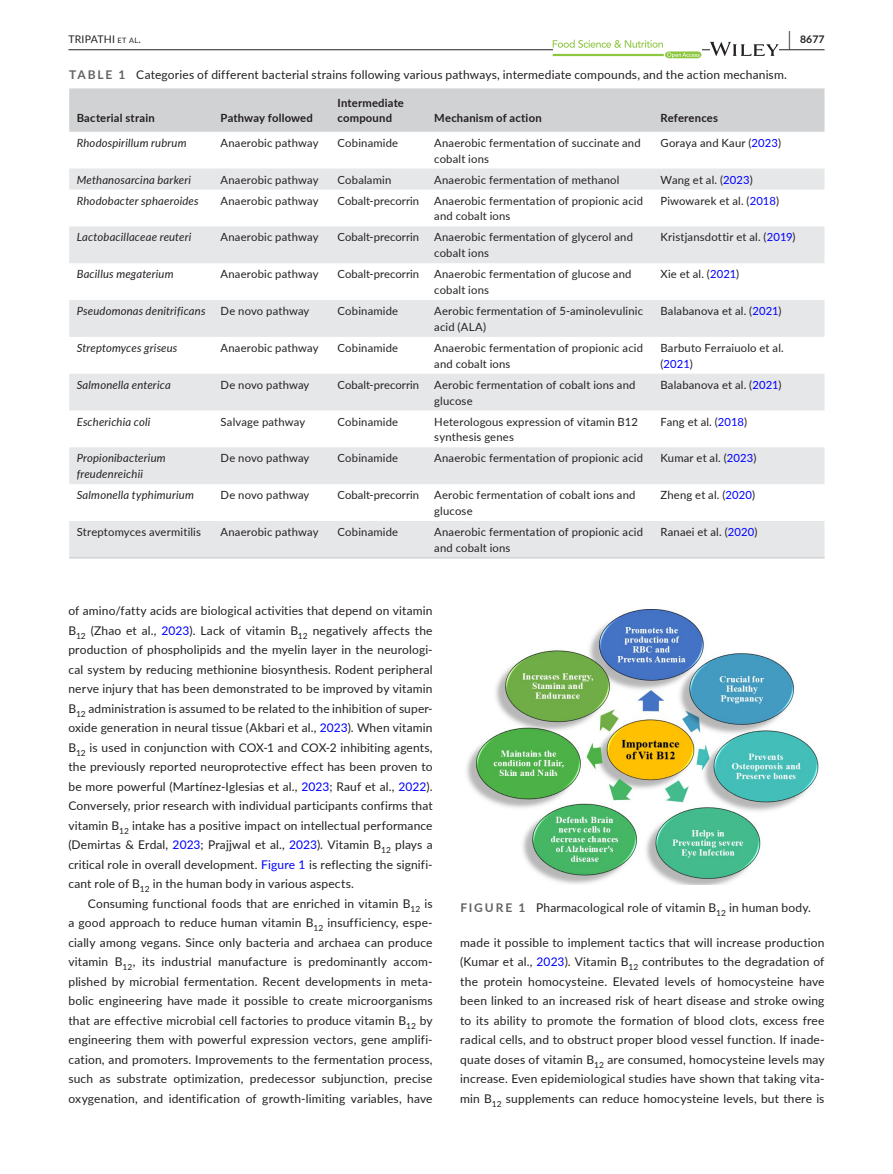
<style>
.page{position:relative;width:893px;height:1174px;background:#fff}
.page>*{position:absolute;margin:0;border:0;box-sizing:border-box;transform-origin:0 0}
.t1{font:12px/19.5px "Lato";letter-spacing:.015em;color:#231f20;text-align:justify}
.t2{font:11.25px/15.8px "Lato";letter-spacing:.015em;color:#231f20}
.t3{font:italic 11.25px/15.8px "Lato";letter-spacing:.015em;color:#231f20}
.t4{font:700 11.25px/15.8px "Lato";letter-spacing:.02em;color:#231f20}
.t5{font:10.5px "Lato";letter-spacing:.02em;color:#231f20}
.t6{font:700 10.5px "Lato";color:#231f20}
.s1{font-size:7.35px}
.s2{font-size:19.5px}
.s3{font-weight:700;color:#636366}
.s4{color:#00f}
</style>
<div class="page">
<hr style="left:68px;top:49px;width:756px;height:1px;background:#231f20">
<svg style="left:553px;top:40px;width:148px;height:18px"></svg>
<svg style="left:710px;top:42px;width:69px;height:14px"></svg>
<div style="left:69px;top:88px;width:755px;height:44px;background:#d1d2d4"></div>
<svg style="left:69px;top:168px;width:755px;height:389px;fill:#e6e7e9"></svg>
<hr style="left:69px;top:557px;width:144px;height:1px;background:#d1d2d4">
<hr style="left:213px;top:557px;width:117px;height:1px;background:#d1d2d4">
<hr style="left:330px;top:557px;width:97px;height:1px;background:#d1d2d4">
<hr style="left:427px;top:557px;width:226px;height:1px;background:#d1d2d4">
<hr style="left:653px;top:557px;width:171px;height:1px;background:#d1d2d4">
<img style="left:466px;top:609px;width:353px;height:276px">
<p class="t5" style="left:68px;top:31px;width:74px">TRIPATHI <span class="s1">et al</span>.</p>
<p class="t6" style="left:789px;top:31px;width:37px"><span class="s2">|</span> 8677</p>
<p class="t1" style="left:69px;top:64px;width:719px"><span class="s3">TABLE 1</span> Categories of different bacterial strains following various pathways, intermediate compounds, and the action mechanism.</p>
<p class="t4" style="left:77px;top:110px;width:80px">Bacterial strain</p>
<p class="t4" style="left:221px;top:110px;width:94px">Pathway followed</p>
<p class="t4" style="left:338px;top:94px;width:68px">Intermediate compound</p>
<p class="t4" style="left:434px;top:110px;width:109px">Mechanism of action</p>
<p class="t4" style="left:660px;top:110px;width:59px">References</p>
<p class="t3" style="left:77px;top:134px;width:111px">Rhodospirillum rubrum</p>
<p class="t2" style="left:221px;top:134px;width:99px">Anaerobic pathway</p>
<p class="t2" style="left:338px;top:134px;width:62px">Cobinamide</p>
<p class="t2" style="left:434px;top:134px;width:208px">Anaerobic fermentation of succinate and cobalt ions</p>
<p class="t2" style="left:660px;top:134px;width:122px">Goraya and Kaur (<span class="s4">2023</span>)</p>
<p class="t3" style="left:77px;top:171px;width:116px">Methanosarcina barkeri</p>
<p class="t2" style="left:221px;top:171px;width:99px">Anaerobic pathway</p>
<p class="t2" style="left:338px;top:171px;width:55px">Cobalamin</p>
<p class="t2" style="left:434px;top:171px;width:187px">Anaerobic fermentation of methanol</p>
<p class="t2" style="left:660px;top:171px;width:94px">Wang et al. (<span class="s4">2023</span>)</p>
<p class="t3" style="left:77px;top:192px;width:123px">Rhodobacter sphaeroides</p>
<p class="t2" style="left:221px;top:192px;width:99px">Anaerobic pathway</p>
<p class="t2" style="left:338px;top:192px;width:83px">Cobalt-precorrin</p>
<p class="t2" style="left:434px;top:192px;width:210px">Anaerobic fermentation of propionic acid and cobalt ions</p>
<p class="t2" style="left:660px;top:192px;width:120px">Piwowarek et al. (<span class="s4">2018</span>)</p>
<p class="t3" style="left:77px;top:229px;width:116px">Lactobacillaceae reuteri</p>
<p class="t2" style="left:221px;top:229px;width:99px">Anaerobic pathway</p>
<p class="t2" style="left:338px;top:229px;width:83px">Cobalt-precorrin</p>
<p class="t2" style="left:434px;top:229px;width:200px">Anaerobic fermentation of glycerol and cobalt ions</p>
<p class="t2" style="left:660px;top:229px;width:137px">Kristjansdottir et al. (<span class="s4">2019</span>)</p>
<p class="t3" style="left:77px;top:266px;width:98px">Bacillus megaterium</p>
<p class="t2" style="left:221px;top:266px;width:99px">Anaerobic pathway</p>
<p class="t2" style="left:338px;top:266px;width:83px">Cobalt-precorrin</p>
<p class="t2" style="left:434px;top:266px;width:199px">Anaerobic fermentation of glucose and cobalt ions</p>
<p class="t2" style="left:660px;top:266px;width:80px">Xie et al. (<span class="s4">2021</span>)</p>
<p class="t3" style="left:77px;top:303px;width:130px">Pseudomonas denitrificans</p>
<p class="t2" style="left:221px;top:303px;width:90px">De novo pathway</p>
<p class="t2" style="left:338px;top:303px;width:62px">Cobinamide</p>
<p class="t2" style="left:434px;top:303px;width:210px">Aerobic fermentation of 5-aminolevulinic acid (ALA)</p>
<p class="t2" style="left:660px;top:303px;width:123px">Balabanova et al. (<span class="s4">2021</span>)</p>
<p class="t3" style="left:77px;top:339px;width:102px">Streptomyces griseus</p>
<p class="t2" style="left:221px;top:339px;width:99px">Anaerobic pathway</p>
<p class="t2" style="left:338px;top:339px;width:62px">Cobinamide</p>
<p class="t2" style="left:434px;top:339px;width:210px">Anaerobic fermentation of propionic acid and cobalt ions</p>
<p class="t2" style="left:660px;top:339px;width:125px">Barbuto Ferraiuolo et al. (<span class="s4">2021</span>)</p>
<p class="t3" style="left:77px;top:376px;width:96px">Salmonella enterica</p>
<p class="t2" style="left:221px;top:376px;width:90px">De novo pathway</p>
<p class="t2" style="left:338px;top:376px;width:83px">Cobalt-precorrin</p>
<p class="t2" style="left:434px;top:376px;width:203px">Aerobic fermentation of cobalt ions and glucose</p>
<p class="t2" style="left:660px;top:376px;width:123px">Balabanova et al. (<span class="s4">2021</span>)</p>
<p class="t3" style="left:77px;top:413px;width:75px">Escherichia coli</p>
<p class="t2" style="left:221px;top:413px;width:86px">Salvage pathway</p>
<p class="t2" style="left:338px;top:413px;width:62px">Cobinamide</p>
<p class="t2" style="left:434px;top:413px;width:205px">Heterologous expression of vitamin B12 synthesis genes</p>
<p class="t2" style="left:660px;top:413px;width:88px">Fang et al. (<span class="s4">2018</span>)</p>
<p class="t3" style="left:77px;top:450px;width:90px">Propionibacterium freudenreichii</p>
<p class="t2" style="left:221px;top:450px;width:90px">De novo pathway</p>
<p class="t2" style="left:338px;top:450px;width:62px">Cobinamide</p>
<p class="t2" style="left:434px;top:450px;width:210px">Anaerobic fermentation of propionic acid</p>
<p class="t2" style="left:660px;top:450px;width:97px">Kumar et al. (<span class="s4">2023</span>)</p>
<p class="t3" style="left:77px;top:487px;width:119px">Salmonella typhimurium</p>
<p class="t2" style="left:221px;top:487px;width:90px">De novo pathway</p>
<p class="t2" style="left:338px;top:487px;width:83px">Cobalt-precorrin</p>
<p class="t2" style="left:434px;top:487px;width:203px">Aerobic fermentation of cobalt ions and glucose</p>
<p class="t2" style="left:660px;top:487px;width:96px">Zheng et al. (<span class="s4">2020</span>)</p>
<p class="t2" style="left:77px;top:523px;width:126px">Streptomyces avermitilis</p>
<p class="t2" style="left:221px;top:523px;width:99px">Anaerobic pathway</p>
<p class="t2" style="left:338px;top:523px;width:62px">Cobinamide</p>
<p class="t2" style="left:434px;top:523px;width:210px">Anaerobic fermentation of propionic acid and cobalt ions</p>
<p class="t2" style="left:660px;top:523px;width:99px">Ranaei et al. (<span class="s4">2020</span>)</p>
<p class="t1" style="left:68px;top:600px;width:366px">of amino/fatty acids are biological activities that depend on vitamin B<sub>12</sub> (Zhao et al., <span class="s4">2023</span>). Lack of vitamin B<sub>12</sub> negatively affects the production of phospholipids and the myelin layer in the neurologi&shy;cal system by reducing methionine biosynthesis. Rodent peripheral nerve injury that has been demonstrated to be improved by vitamin B<sub>12</sub> administration is assumed to be related to the inhibition of super&shy;oxide generation in neural tissue (Akbari et al., <span class="s4">2023</span>). When vitamin B<sub>12</sub> is used in conjunction with COX-1 and COX-2 inhibiting agents, the previously reported neuroprotective effect has been proven to be more powerful (Martínez-Iglesias et al., <span class="s4">2023</span>; Rauf et al., <span class="s4">2022</span>).<br>Conversely, prior research with individual participants confirms that vitamin B<sub>12</sub> intake has a positive impact on intellectual performance (Demirtas &amp; Erdal, <span class="s4">2023</span>; Prajjwal et al., <span class="s4">2023</span>). Vitamin B<sub>12</sub> plays a critical role in overall development. <span class="s4">Figure 1</span> is reflecting the signifi&shy;cant role of B<sub>12</sub> in the human body in various aspects.</p>
<p class="t1" style="left:68px;top:893px;width:366px;text-indent:20px">Consuming functional foods that are enriched in vitamin B<sub>12</sub> is a good approach to reduce human vitamin B<sub>12</sub> insufficiency, espe&shy;cially among vegans. Since only bacteria and archaea can produce vitamin B<sub>12</sub>, its industrial manufacture is predominantly accom&shy;plished by microbial fermentation. Recent developments in meta&shy;bolic engineering have made it possible to create microorganisms that are effective microbial cell factories to produce vitamin B<sub>12</sub> by engineering them with powerful expression vectors, gene amplifi&shy;cation, and promoters. Improvements to the fermentation process, such as substrate optimization, predecessor subjunction, precise oxygenation, and identification of growth-limiting variables, have</p>
<p class="t1" style="left:460px;top:897px;width:352px"><span class="s3">FIGURE 1</span> Pharmacological role of vitamin B<sub>12</sub> in human body.</p>
<p class="t1" style="left:460px;top:932px;width:366px">made it possible to implement tactics that will increase production (Kumar et al., <span class="s4">2023</span>). Vitamin B<sub>12</sub> contributes to the degradation of the protein homocysteine. Elevated levels of homocysteine have been linked to an increased risk of heart disease and stroke owing to its ability to promote the formation of blood clots, excess free radical cells, and to obstruct proper blood vessel function. If inade&shy;quate doses of vitamin B<sub>12</sub> are consumed, homocysteine levels may increase. Even epidemiological studies have shown that taking vita&shy;min B<sub>12</sub> supplements can reduce homocysteine levels, but there is</p>
</div>
